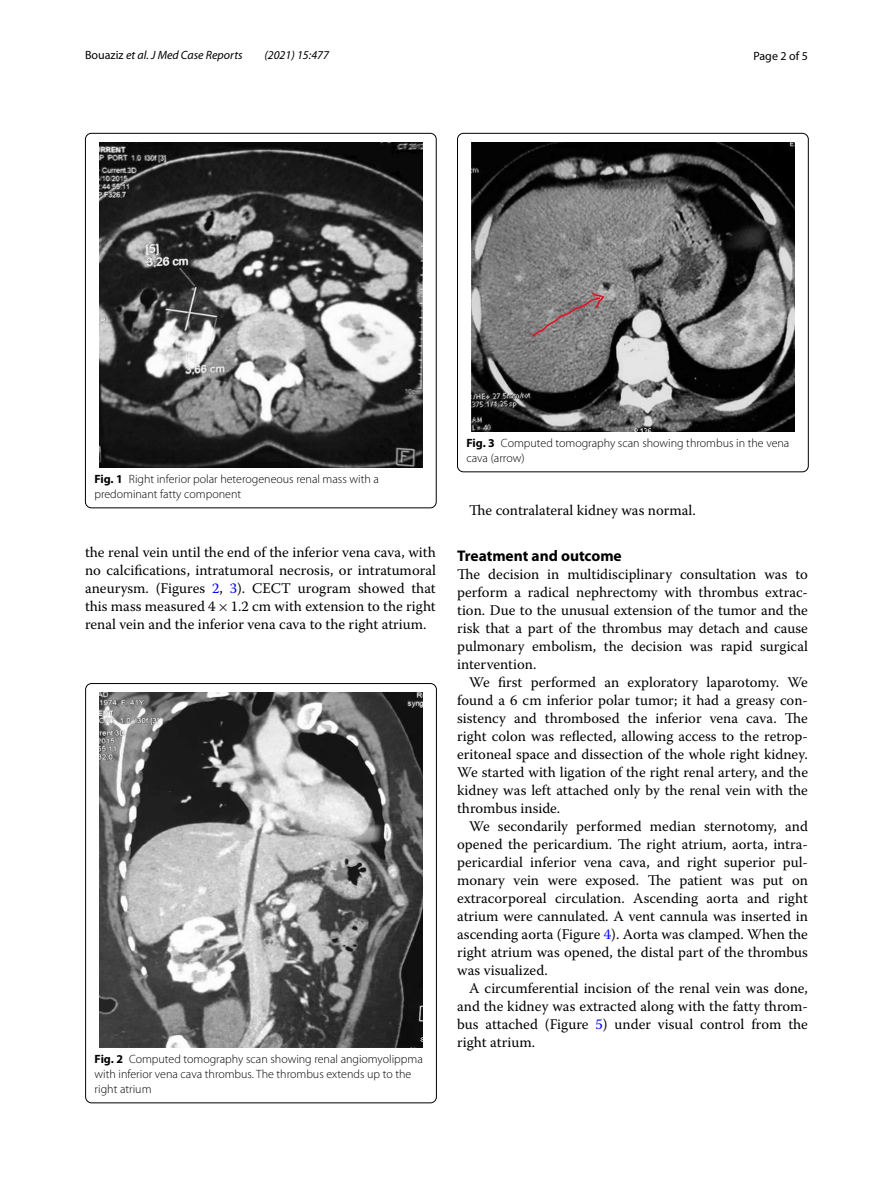
<style>
.page{position:relative;width:893px;height:1187px;background:#fff}
.page>*{position:absolute;margin:0;border:0;box-sizing:border-box;transform-origin:0 0}
.t1{font:700 15.45px "Myriad Pro";color:#000}
.t2{font:14.7px/18px "Warnock Pro";color:#000;text-align:justify}
.t3{font:300 12px/15px "Myriad Pro";color:#000}
.t4{font:italic 12px "Myriad Pro";color:#000}
.t5{font:12px "Myriad Pro";color:#000}
.s1{font-style:normal}
.s2{font-weight:700}
.s3{color:#00f}
.s4{font-family:"MTSY"}
</style>
<div class="page">
<img style="left:99px;top:142px;width:323px;height:325px">
<div style="left:85px;top:133px;width:351px;height:375px;border:1px solid #000;border-radius:6px"></div>
<img style="left:99px;top:692px;width:324px;height:355px">
<div style="left:85px;top:683px;width:352px;height:419px;border:1px solid #000;border-radius:6px"></div>
<img style="left:471px;top:142px;width:323px;height:289px">
<div style="left:457px;top:133px;width:351px;height:339px;border:1px solid #000;border-radius:6px"></div>
<p class="t4" style="left:85px;top:48px;width:159px"><span class="s1">Bouaziz</span> et al. J Med Case Reports</p>
<p class="t4" style="left:264px;top:48px;width:66px">(2021) 15:477</p>
<p class="t5" style="left:753px;top:48px;width:56px">Page 2 of 5</p>
<p class="t3" style="left:94px;top:471px;width:286px"><span class="s2">Fig. 1</span> Right inferior polar heterogeneous renal mass with a predominant fatty component</p>
<p class="t2" style="left:85px;top:542px;width:352px">the renal vein until the end of the inferior vena cava, with no calcifications, intratumoral necrosis, or intratumoral aneurysm. (Figures <span class="s3">2</span>, <span class="s3">3</span>). CECT urogram showed that this mass measured 4<span class="s4">×</span>1.2 cm with extension to the right renal vein and the inferior vena cava to the right atrium.</p>
<p class="t3" style="left:95px;top:1051px;width:330px"><span class="s2">Fig. 2</span> Computed tomography scan showing renal angiomyolippma with inferior vena cava thrombus. The thrombus extends up to the right atrium</p>
<p class="t3" style="left:466px;top:435px;width:324px"><span class="s2">Fig. 3</span> Computed tomography scan showing thrombus in the vena cava (arrow)</p>
<p class="t2" style="left:469px;top:501px;width:228px">The contralateral kidney was normal.</p>
<p class="t1" style="left:457px;top:545px;width:166px">Treatment and outcome</p>
<p class="t2" style="left:457px;top:564px;width:352px">The decision in multidisciplinary consultation was to perform a radical nephrectomy with thrombus extrac&shy;tion. Due to the unusual extension of the tumor and the risk that a part of the thrombus may detach and cause pulmonary embolism, the decision was rapid surgical intervention.</p>
<p class="t2" style="left:457px;top:672px;width:352px;text-indent:12px">We first performed an exploratory laparotomy. We found a 6 cm inferior polar tumor; it had a greasy con&shy;sistency and thrombosed the inferior vena cava. The right colon was reflected, allowing access to the retrop&shy;eritoneal space and dissection of the whole right kidney.<br>We started with ligation of the right renal artery, and the kidney was left attached only by the renal vein with the thrombus inside.</p>
<p class="t2" style="left:457px;top:816px;width:352px;text-indent:12px">We secondarily performed median sternotomy, and opened the pericardium. The right atrium, aorta, intra&shy;pericardial inferior vena cava, and right superior pul&shy;monary vein were exposed. The patient was put on extracorporeal circulation. Ascending aorta and right atrium were cannulated. A vent cannula was inserted in ascending aorta (Figure <span class="s3">4</span>). Aorta was clamped. When the right atrium was opened, the distal part of the thrombus was visualized.</p>
<p class="t2" style="left:457px;top:978px;width:352px;text-indent:12px">A circumferential incision of the renal vein was done, and the kidney was extracted along with the fatty throm&shy;bus attached (Figure <span class="s3">5</span>) under visual control from the right atrium.</p>
</div>
